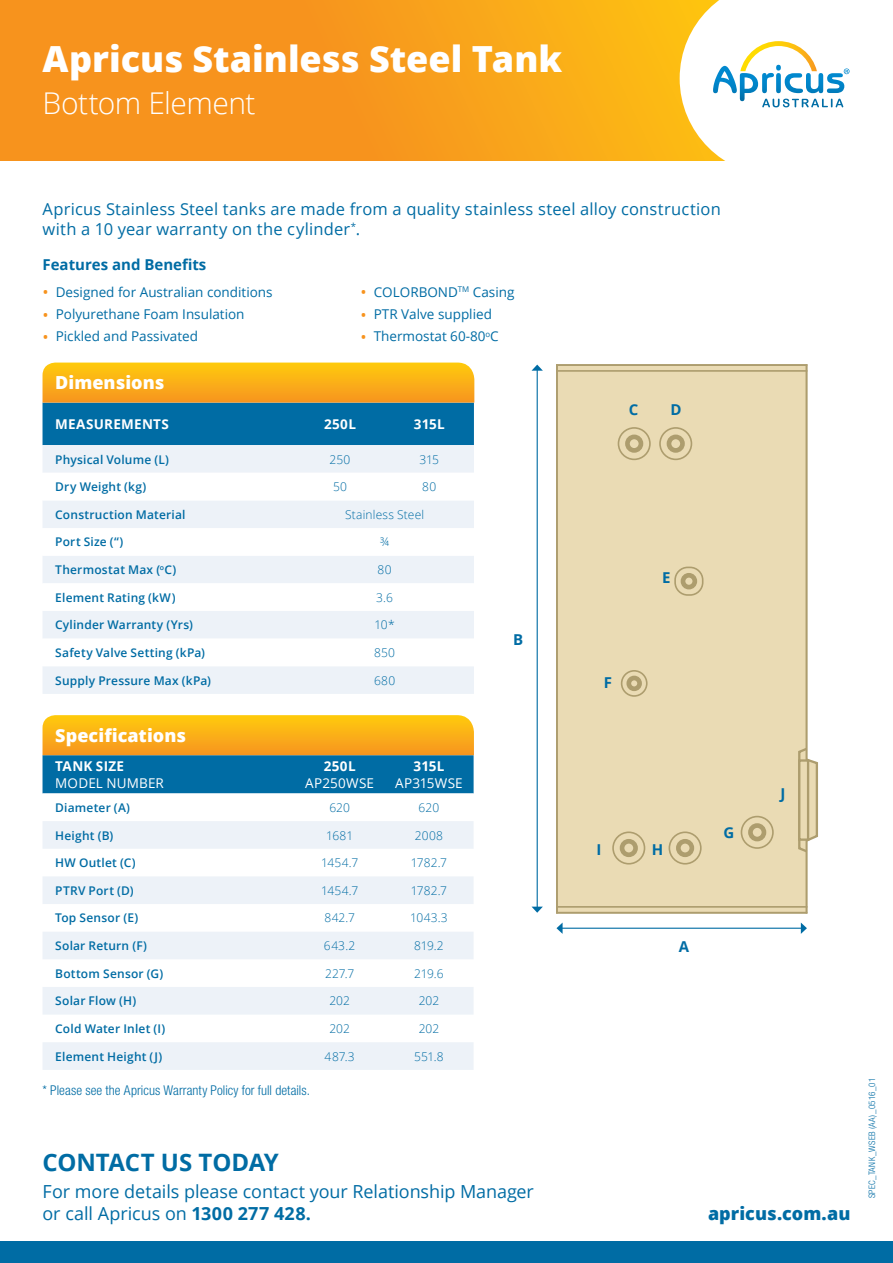
<style>
.page{position:relative;width:893px;height:1263px;background:#fff}
.page>*{position:absolute;margin:0;border:0;box-sizing:border-box;transform-origin:0 0}
.t1{font:800 36px "Open Sans";color:#fff}
.t2{font:300 30px "Open Sans";letter-spacing:-.015em;color:#fff}
.t3{font:700 24px "Open Sans";letter-spacing:-.005em;color:#006ca4}
.t4{font:18px/22.5px "Open Sans";letter-spacing:-.005em;color:#006ca4}
.t5{font:800 18px "Open Sans";color:#fff}
.t6{font:800 18px "Open Sans";color:#006ca4}
.t7{font:16.5px/19.8px "Open Sans";letter-spacing:.01em;color:#006ca4}
.t8{font:700 15px "Open Sans";color:#006ca4}
.t9{font:13.5px "Open Sans";color:#006ca4}
.t10{font:300 condensed 13.5px "Helvetica Neue";letter-spacing:.005em;color:#006ca4}
.t11{font:700 13.5px "Open Sans";letter-spacing:.02em;color:#fff}
.t12{font:13.5px "Open Sans";letter-spacing:.01em;color:#fff}
.t13{font:600 12px "Open Sans";letter-spacing:.015em;color:#006ca4}
.t14{font:300 12px "Open Sans";letter-spacing:.005em;color:#006ca4}
.t15{font:300 condensed 9px "Helvetica Neue";letter-spacing:.035em;color:#006ca4}
.s1{font-size:16.5px;color:#f7931d}
.s2{font-weight:700}
</style>
<div class="page">
<div style="left:0;top:0;width:739px;height:160px;background:linear-gradient(to right,#f6891f,#fbb616)"></div>
<svg style="left:680px;top:0;width:170px;height:161px"></svg>
<div style="left:0;top:1242px;width:893px;height:21px;background:#006ca4"></div>
<div style="left:43px;top:445px;width:431px;height:249px;background:#edf2f8"></div>
<svg style="left:43px;top:473px;width:431px;height:193px"></svg>
<svg style="left:43px;top:793px;width:431px;height:1px"></svg>
<svg style="left:43px;top:821px;width:431px;height:249px;fill:#edf2f8"></svg>
<div style="left:557px;top:365px;width:249px;height:548px;background:#eadbb4"></div>
<hr style="left:557px;top:370px;width:249px;height:2px;background:#ad9d6e">
<hr style="left:557px;top:364px;width:249px;height:2px;background:#ad9d6e">
<hr style="left:557px;top:912px;width:249px;height:1px;background:#ad9d6e">
<hr style="left:557px;top:906px;width:249px;height:2px;background:#ad9d6e">
<hr style="left:556px;top:365px;width:2px;height:548px;background:#ad9d6e">
<hr style="left:806px;top:365px;width:1px;height:548px;background:#ad9d6e">
<div style="left:748px;top:823px;width:18px;height:18px;border:5px solid #ad9d6e;border-radius:50%"></div>
<div style="left:741px;top:816px;width:33px;height:33px;border:2px solid #ad9d6e;border-radius:50%"></div>
<div style="left:625px;top:435px;width:18px;height:18px;border:5px solid #ad9d6e;border-radius:50%"></div>
<div style="left:618px;top:427px;width:33px;height:33px;border:2px solid #ad9d6e;border-radius:50%"></div>
<div style="left:667px;top:435px;width:18px;height:18px;border:5px solid #ad9d6e;border-radius:50%"></div>
<div style="left:659px;top:427px;width:33px;height:33px;border:2px solid #ad9d6e;border-radius:50%"></div>
<div style="left:626px;top:676px;width:16px;height:15px;border:5px solid #ad9d6e;border-radius:50%"></div>
<div style="left:621px;top:670px;width:27px;height:27px;border:2px solid #ad9d6e;border-radius:50%"></div>
<div style="left:681px;top:573px;width:16px;height:16px;border:5px solid #ad9d6e;border-radius:50%"></div>
<div style="left:674px;top:567px;width:29px;height:29px;border:2px solid #ad9d6e;border-radius:13px"></div>
<div style="left:620px;top:839px;width:18px;height:18px;border:5px solid #ad9d6e;border-radius:50%"></div>
<div style="left:612px;top:831px;width:33px;height:33px;border:2px solid #ad9d6e;border-radius:50%"></div>
<div style="left:676px;top:839px;width:18px;height:18px;border:5px solid #ad9d6e;border-radius:50%"></div>
<div style="left:669px;top:831px;width:33px;height:33px;border:2px solid #ad9d6e;border-radius:50%"></div>
<svg style="left:798px;top:746px;width:20px;height:108px"></svg>
<div style="left:799px;top:760px;width:9px;height:80px;background:#eadbb4"></div>
<div style="left:798px;top:759px;width:11px;height:82px;border:2px solid #ad9d6e"></div>
<hr style="left:537px;top:370px;width:1px;height:537px;background:#006ca4">
<svg style="left:531px;top:365px;width:12px;height:6px"></svg>
<svg style="left:532px;top:907px;width:11px;height:6px"></svg>
<hr style="left:562px;top:928px;width:240px;height:1px;background:#006ca4">
<svg style="left:801px;top:922px;width:6px;height:12px"></svg>
<svg style="left:556px;top:922px;width:7px;height:12px"></svg>
<svg style="left:43px;top:363px;width:431px;height:82px;background:#798d60"></svg>
<svg style="left:43px;top:715px;width:431px;height:78px;background:#818f5c"></svg>
<p class="t1" style="left:43px;top:32px;width:521px">Apricus Stainless Steel Tank</p>
<p class="t2" style="left:43px;top:83px;width:215px">Bottom Element</p>
<p class="t7" style="left:43px;top:199px;width:680px">Apricus Stainless Steel tanks are made from a quality stainless steel alloy construction with a 10 year warranty on the cylinder<sup>*</sup>.</p>
<p class="t8" style="left:43px;top:254px;width:165px">Features and Benefits</p>
<p class="t9" style="left:43px;top:283px;width:232px"><span class="s1">•</span> Designed for Australian conditions</p>
<p class="t9" style="left:361px;top:283px;width:155px"><span class="s1">•</span> COLORBOND<sup>TM</sup> Casing</p>
<p class="t9" style="left:43px;top:305px;width:204px"><span class="s1">•</span> Polyurethane Foam Insulation</p>
<p class="t9" style="left:361px;top:305px;width:133px"><span class="s1">•</span> PTR Valve supplied</p>
<p class="t9" style="left:43px;top:327px;width:157px"><span class="s1">•</span> Pickled and Passivated</p>
<p class="t9" style="left:361px;top:327px;width:140px"><span class="s1">•</span> Thermostat 60-80<sup>o</sup>C</p>
<p class="t5" style="left:55px;top:369px;width:111px">Dimensions</p>
<p class="t11" style="left:55px;top:415px;width:115px">MEASUREMENTS</p>
<p class="t11" style="left:324px;top:415px;width:33px">250L</p>
<p class="t11" style="left:414px;top:415px;width:32px">315L</p>
<p class="t13" style="left:55px;top:451px;width:115px">Physical Volume (L)</p>
<p class="t14" style="left:329px;top:451px;width:22px">250</p>
<p class="t14" style="left:419px;top:451px;width:21px">315</p>
<p class="t13" style="left:55px;top:479px;width:93px">Dry Weight (kg)</p>
<p class="t14" style="left:333px;top:479px;width:15px">50</p>
<p class="t14" style="left:422px;top:479px;width:15px">80</p>
<p class="t13" style="left:55px;top:506px;width:132px">Construction Material</p>
<p class="t14" style="left:345px;top:506px;width:81px">Stainless Steel</p>
<p class="t13" style="left:55px;top:534px;width:70px">Port Size (“)</p>
<p class="t14" style="left:380px;top:534px;width:10px">¾</p>
<p class="t13" style="left:55px;top:561px;width:123px">Thermostat Max (<sup>o</sup>C)</p>
<p class="t14" style="left:378px;top:561px;width:15px">80</p>
<p class="t13" style="left:55px;top:589px;width:122px">Element Rating (kW)</p>
<p class="t14" style="left:376px;top:589px;width:18px">3.6</p>
<p class="t13" style="left:55px;top:617px;width:139px">Cylinder Warranty (Yrs)</p>
<p class="t14" style="left:375px;top:617px;width:22px">10*</p>
<p class="t13" style="left:55px;top:644px;width:151px">Safety Valve Setting (kPa)</p>
<p class="t14" style="left:374px;top:644px;width:22px">850</p>
<p class="t13" style="left:55px;top:672px;width:157px">Supply Pressure Max (kPa)</p>
<p class="t14" style="left:374px;top:672px;width:23px">680</p>
<p class="t5" style="left:55px;top:721px;width:132px">Specifications</p>
<p class="t11" style="left:55px;top:757px;width:70px">TANK SIZE</p>
<p class="t12" style="left:55px;top:773px;width:110px">MODEL NUMBER</p>
<p class="t11" style="left:324px;top:757px;width:33px">250L</p>
<p class="t12" style="left:305px;top:773px;width:70px">AP250WSE</p>
<p class="t11" style="left:413px;top:757px;width:32px">315L</p>
<p class="t12" style="left:395px;top:773px;width:69px">AP315WSE</p>
<p class="t13" style="left:55px;top:799px;width:76px">Diameter (A)</p>
<p class="t14" style="left:329px;top:799px;width:22px">620</p>
<p class="t14" style="left:419px;top:799px;width:22px">620</p>
<p class="t13" style="left:55px;top:827px;width:60px">Height (B)</p>
<p class="t14" style="left:326px;top:827px;width:29px">1681</p>
<p class="t14" style="left:415px;top:827px;width:30px">2008</p>
<p class="t13" style="left:55px;top:854px;width:82px">HW Outlet (C)</p>
<p class="t14" style="left:321px;top:854px;width:39px">1454.7</p>
<p class="t14" style="left:411px;top:854px;width:38px">1782.7</p>
<p class="t13" style="left:55px;top:882px;width:80px">PTRV Port (D)</p>
<p class="t14" style="left:321px;top:882px;width:39px">1454.7</p>
<p class="t14" style="left:411px;top:882px;width:38px">1782.7</p>
<p class="t13" style="left:55px;top:910px;width:84px">Top Sensor (E)</p>
<p class="t14" style="left:324px;top:910px;width:32px">842.7</p>
<p class="t14" style="left:410px;top:910px;width:39px">1043.3</p>
<p class="t13" style="left:55px;top:937px;width:93px">Solar Return (F)</p>
<p class="t14" style="left:324px;top:937px;width:33px">643.2</p>
<p class="t14" style="left:414px;top:937px;width:31px">819.2</p>
<p class="t13" style="left:55px;top:965px;width:110px">Bottom Sensor (G)</p>
<p class="t14" style="left:325px;top:965px;width:31px">227.7</p>
<p class="t14" style="left:414px;top:965px;width:31px">219.6</p>
<p class="t13" style="left:55px;top:993px;width:82px">Solar Flow (H)</p>
<p class="t14" style="left:329px;top:993px;width:22px">202</p>
<p class="t14" style="left:419px;top:993px;width:22px">202</p>
<p class="t13" style="left:55px;top:1020px;width:111px">Cold Water Inlet (I)</p>
<p class="t14" style="left:329px;top:1020px;width:22px">202</p>
<p class="t14" style="left:419px;top:1020px;width:22px">202</p>
<p class="t13" style="left:55px;top:1048px;width:108px">Element Height (J)</p>
<p class="t14" style="left:325px;top:1048px;width:32px">487.3</p>
<p class="t14" style="left:414px;top:1048px;width:31px">551.8</p>
<p class="t10" style="left:43px;top:1083px;width:269px">* Please see the Apricus Warranty Policy for full details.</p>
<p class="t8" style="left:513px;top:629px;width:12px">B</p>
<p class="t3" style="left:43px;top:1145px;width:238px">CONTACT US TODAY</p>
<p class="t4" style="left:43px;top:1180px;width:493px">For more details please contact your Relationship Manager or call Apricus on <span class="s2">1300 277 428.</span></p>
<p class="t8" style="left:629px;top:399px;width:11px">C</p>
<p class="t8" style="left:670px;top:399px;width:13px">D</p>
<p class="t8" style="left:604px;top:672px;width:10px">F</p>
<p class="t8" style="left:662px;top:567px;width:10px">E</p>
<p class="t8" style="left:596px;top:839px;width:6px">I</p>
<p class="t8" style="left:652px;top:839px;width:13px">H</p>
<p class="t8" style="left:679px;top:936px;width:12px">A</p>
<p class="t8" style="left:723px;top:822px;width:12px">G</p>
<p class="t8" style="left:780px;top:782px;width:6px">J</p>
<p class="t6" style="left:708px;top:1200px;width:144px">apricus.com.au</p>
<p class="t15" style="left:867px;top:1198px;width:122px;rotate:-90deg">SPEC_TANK_WSEB (AA)_0516_01</p>
</div>
